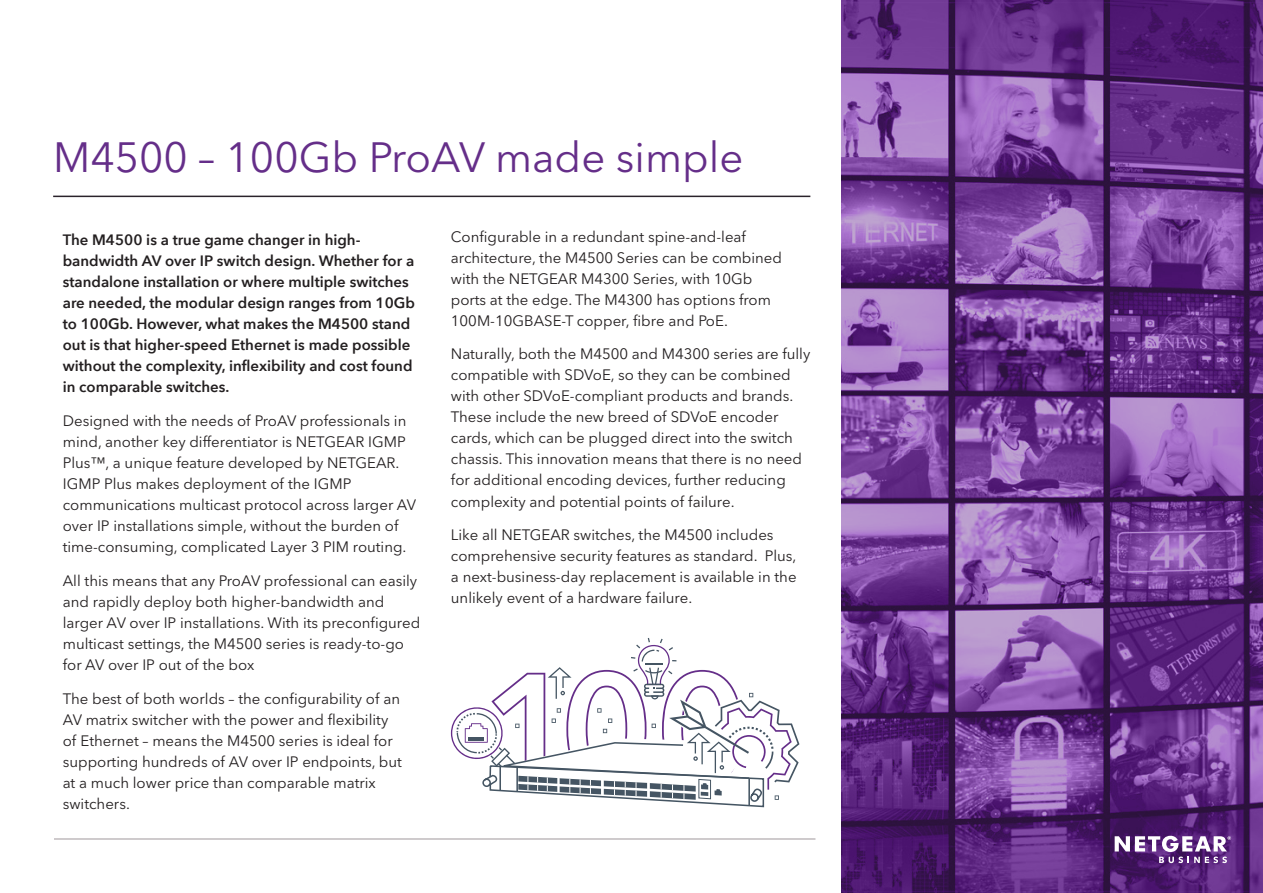
<style>
.page{position:relative;width:1263px;height:893px;background:#fff}
.page>*{position:absolute;margin:0;border:0;box-sizing:border-box;transform-origin:0 0}
.t1{font:42px "Avenir Next LT Pro";color:#652e89}
.t2{font:15px/21px "Avenir Next LT Pro";color:#231f20}
.t3{font:600 15px/21px "Avenir Next";color:#231f20}
</style>
<div class="page">
<img style="left:841px;top:0;width:422px;height:893px">
<svg style="left:1115px;top:836px;width:116px;height:27px"></svg>
<hr style="left:53px;top:196px;width:757px;height:1px;background:#2a232b">
<svg style="left:451px;top:638px;width:348px;height:169px"></svg>
<hr style="left:54px;top:838px;width:761px;height:2px;background:#bfbabd">
<p class="t1" style="left:53px;top:132px;width:692px">M4500 – 100Gb ProAV made simple</p>
<p class="t3" style="left:63px;top:229px;width:354px">The M4500 is a true game changer in high&shy;bandwidth AV over IP switch design. Whether for a standalone installation or where multiple switches are needed, the modular design ranges from 10Gb to 100Gb. However, what makes the M4500 stand out is that higher-speed Ethernet is made possible without the complexity, inflexibility and cost found in comparable switches.</p>
<p class="t2" style="left:63px;top:410px;width:355px">Designed with the needs of ProAV professionals in mind, another key differentiator is NETGEAR IGMP Plus™, a unique feature developed by NETGEAR.<br>IGMP Plus makes deployment of the IGMP communications multicast protocol across larger AV over IP installations simple, without the burden of time-consuming, complicated Layer 3 PIM routing.</p>
<p class="t2" style="left:63px;top:570px;width:359px">All this means that any ProAV professional can easily and rapidly deploy both higher-bandwidth and larger AV over IP installations. With its preconfigured multicast settings, the M4500 series is ready-to-go for AV over IP out of the box</p>
<p class="t2" style="left:63px;top:688px;width:341px">The best of both worlds – the configurability of an AV matrix switcher with the power and flexibility of Ethernet – means the M4500 series is ideal for supporting hundreds of AV over IP endpoints, but at a much lower price than comparable matrix switchers.</p>
<p class="t2" style="left:451px;top:226px;width:333px">Configurable in a redundant spine-and-leaf architecture, the M4500 Series can be combined with the NETGEAR M4300 Series, with 10Gb ports at the edge. The M4300 has options from 100M-10GBASE-T copper, fibre and PoE.</p>
<p class="t2" style="left:451px;top:344px;width:361px">Naturally, both the M4500 and M4300 series are fully compatible with SDVoE, so they can be combined with other SDVoE-compliant products and brands.<br>These include the new breed of SDVoE encoder cards, which can be plugged direct into the switch chassis. This innovation means that there is no need for additional encoding devices, further reducing complexity and potential points of failure.</p>
<p class="t2" style="left:451px;top:524px;width:347px">Like all NETGEAR switches, the M4500 includes comprehensive security features as standard. Plus, a next-business-day replacement is available in the unlikely event of a hardware failure.</p>
</div>
